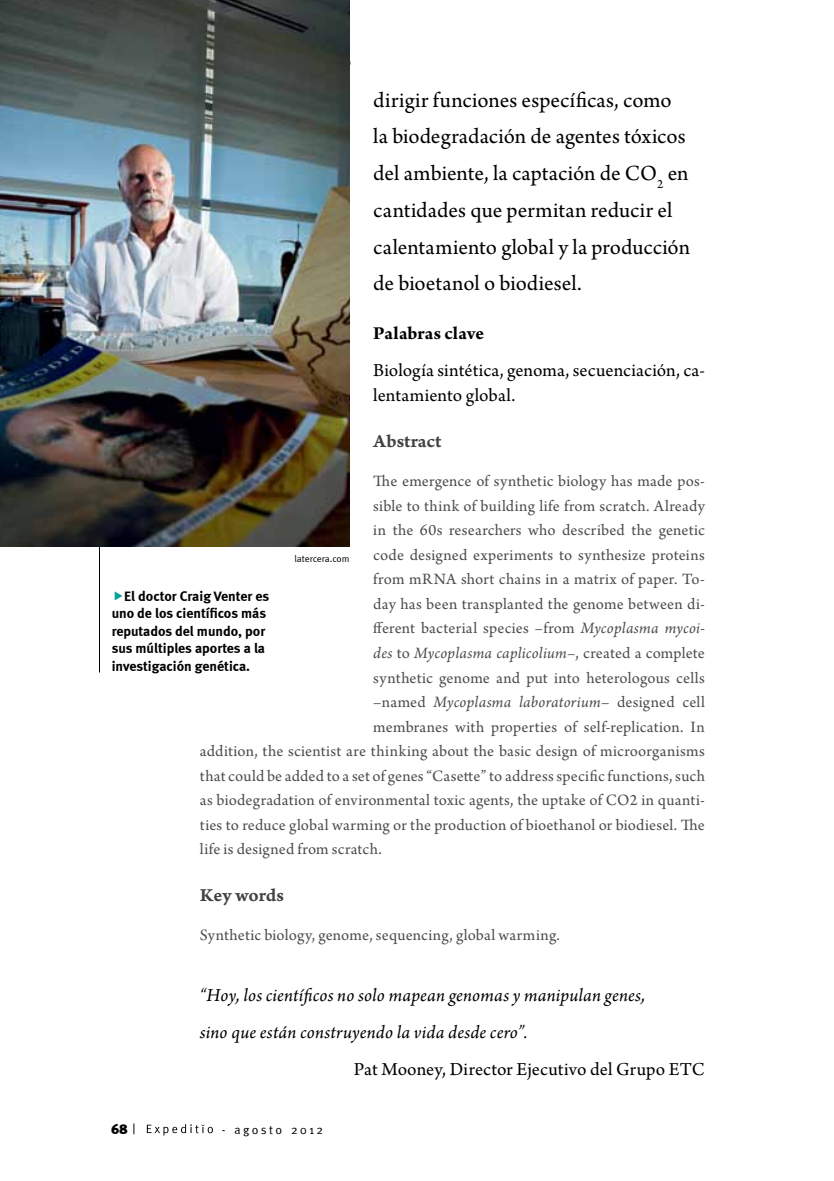
<style>
.page{position:relative;width:834px;height:1181px;background:#fff}
.page>*{position:absolute;margin:0;border:0;box-sizing:border-box;transform-origin:0 0}
.t1{font:22.75px/36.8px "Arno Pro";color:#000}
.t2{font:19.25px/24.5px "Arno Pro";letter-spacing:.005em;color:#000}
.t3{font:italic 19.25px/36.8px "Arno Pro";letter-spacing:.01em;color:#000}
.t4{font:19.25px "Arno Pro Smbd Caption";color:#414042}
.t5{font:700 19.25px "Arno Pro";letter-spacing:.005em;color:#000}
.t6{font:16.62px "Arno Pro";letter-spacing:.025em;color:#4d4d4f}
.t7{font:italic 16.62px "Arno Pro";letter-spacing:.015em;color:#4d4d4f}
.t8{font:700 14px/17.5px "Meta";color:#000}
.t9{font:900 14px "Meta";color:#000}
.t10{font:12.25px "Meta Normal";letter-spacing:.2em;color:#000}
.t11{font:9.62px "Meta Normal";letter-spacing:-.005em;color:#000}
.s1{font-style:italic}
.s2{font-style:normal}
.s3{font-family:"Meta Normal";font-weight:400}
</style>
<div class="page">
<svg style="left:147px;top:1124px;width:66px;height:11px"></svg>
<hr style="left:99px;top:540px;width:1px;height:132px;background:#000">
<img style="left:0;top:0;width:350px;height:546px">
<h1 class="t1" style="left:373px;top:82px;width:318px">dirigir funciones específicas, como la biodegradación de agentes tóxicos del ambiente, la captación de CO<sub>2</sub> en cantidades que permitan reducir el calentamiento global y la producción de bioetanol o biodiesel.</h1>
<p class="t5" style="left:373px;top:322px;width:112px">Palabras clave</p>
<p class="t2" style="left:373px;top:359px;width:333px">Biología sintética, genoma, secuenciación, ca&shy;lentamiento global.</p>
<p class="t4" style="left:373px;top:430px;width:70px">Abstract</p>
<p class="t6" style="left:373px;top:472px;width:333px">The emergence of synthetic biology has made pos-</p>
<p class="t6" style="left:373px;top:496px;width:333px">sible to think of building life from scratch. Already</p>
<p class="t6" style="left:373px;top:521px;width:333px">in the 60s researchers who described the genetic</p>
<p class="t6" style="left:373px;top:545px;width:333px">code designed experiments to synthesize proteins</p>
<p class="t6" style="left:373px;top:570px;width:333px">from mRNA short chains in a matrix of paper. To-</p>
<p class="t6" style="left:373px;top:594px;width:333px">day has been transplanted the genome between di-</p>
<p class="t6" style="left:373px;top:619px;width:333px">fferent bacterial species –from <span class="s1">Mycoplasma mycoi-</span></p>
<p class="t7" style="left:373px;top:643px;width:333px">des <span class="s2">to</span> Mycoplasma caplicolium–<span class="s2">, created a complete</span></p>
<p class="t6" style="left:373px;top:668px;width:333px">synthetic genome and put into heterologous cells</p>
<p class="t7" style="left:373px;top:692px;width:333px"><span class="s2">–named</span> Mycoplasma laboratorium<span class="s2">– designed cell</span></p>
<p class="t6" style="left:373px;top:717px;width:333px">membranes with properties of self-replication. In</p>
<p class="t6" style="left:200px;top:741px;width:506px">addition, the scientist are thinking about the basic design of microorganisms</p>
<p class="t6" style="left:200px;top:766px;width:506px">that could be added to a set of genes “Casette” to address specific functions, such</p>
<p class="t6" style="left:200px;top:790px;width:506px">as biodegradation of environmental toxic agents, the uptake of CO2 in quanti-</p>
<p class="t6" style="left:200px;top:815px;width:506px">ties to reduce global warming or the production of bioethanol or biodiesel. The</p>
<p class="t6" style="left:200px;top:839px;width:183px">life is designed from scratch.</p>
<p class="t4" style="left:200px;top:883px;width:86px">Key words</p>
<p class="t6" style="left:200px;top:925px;width:361px">Synthetic biology, genome, sequencing, global warming.</p>
<p class="t11" style="left:294px;top:553px;width:57px">latercera.com</p>
<p class="t8" style="left:112px;top:587px;width:159px;text-indent:13px">El doctor Craig Venter es uno de los científicos más reputados del mundo, por sus múltiples aportes a la investigación genética.</p>
<p class="t3" style="left:200px;top:978px;width:446px">“Hoy, los científicos no solo mapean genomas y manipulan genes, sino que están construyendo la vida desde cero”.</p>
<p class="t2" style="left:354px;top:1057px;width:352px">Pat Mooney, Director Ejecutivo del Grupo ETC</p>
<p class="t9" style="left:111px;top:1120px;width:26px">68 <span class="s3">|</span></p>
<p class="t10" style="left:222px;top:1122px;width:103px">- agosto 2012</p>
</div>
